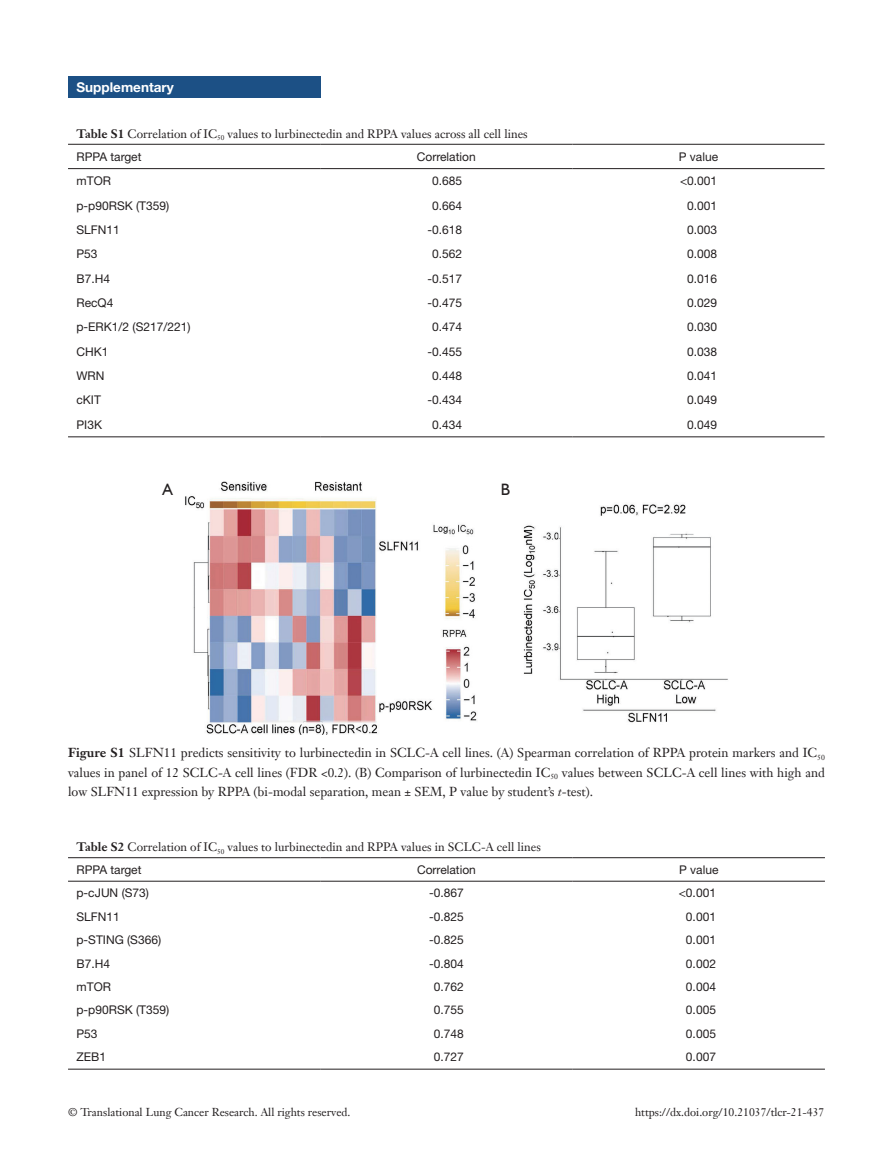
<style>
.page{position:relative;width:893px;height:1170px;background:#fff}
.page>*{position:absolute;margin:0;border:0;box-sizing:border-box;transform-origin:0 0}
.t1{font:16.5px "Humanist 521 BT";color:#231f20}
.t2{font:700 13.5px "Helvetica Neue LT Pro";color:#fff}
.t3{font:12.75px/19.5px "Janson Text LT";color:#231f20;text-align:justify}
.t4{font:12px "Helvetica Neue LT Pro";color:#231f20}
.t5{font:12px "Janson Text LT";color:#231f20}
.t6{font:11.25px "Janson Text LT";color:#231f20}
.s1{font-weight:700}
.s2{font-style:italic}
</style>
<div class="page">
<div style="left:68px;top:77px;width:252px;height:21px;background:#1c5085"></div>
<hr style="left:68px;top:144px;width:252px;height:1px;background:#231f20">
<hr style="left:320px;top:144px;width:252px;height:1px;background:#231f20">
<hr style="left:572px;top:144px;width:253px;height:1px;background:#231f20">
<hr style="left:68px;top:168px;width:252px;height:1px;background:#231f20">
<hr style="left:320px;top:168px;width:252px;height:1px;background:#231f20">
<hr style="left:572px;top:168px;width:253px;height:1px;background:#231f20">
<hr style="left:68px;top:436px;width:252px;height:1px;background:#231f20">
<hr style="left:320px;top:436px;width:252px;height:1px;background:#231f20">
<hr style="left:572px;top:436px;width:253px;height:1px;background:#231f20">
<img style="left:185px;top:481px;width:543px;height:254px">
<div style="left:497px;top:481px;width:17px;height:17px;background:#fff"></div>
<hr style="left:68px;top:857px;width:252px;height:1px;background:#231f20">
<hr style="left:320px;top:857px;width:253px;height:1px;background:#231f20">
<hr style="left:573px;top:857px;width:252px;height:1px;background:#231f20">
<hr style="left:68px;top:880px;width:252px;height:1px;background:#231f20">
<hr style="left:320px;top:880px;width:253px;height:1px;background:#231f20">
<hr style="left:573px;top:880px;width:252px;height:1px;background:#231f20">
<hr style="left:68px;top:1068px;width:252px;height:1px;background:#231f20">
<hr style="left:320px;top:1068px;width:253px;height:1px;background:#231f20">
<hr style="left:573px;top:1068px;width:252px;height:1px;background:#231f20">
<p class="t2" style="left:77px;top:79px;width:99px">Supplementary</p>
<p class="t5" style="left:77px;top:126px;width:453px"><span class="s1">Table S1</span> Correlation of IC<sub>50</sub> values to lurbinectedin and RPPA values across all cell lines</p>
<p class="t4" style="left:77px;top:149px;width:66px">RPPA target</p>
<p class="t4" style="left:417px;top:149px;width:60px">Correlation</p>
<p class="t4" style="left:679px;top:149px;width:41px">P value</p>
<p class="t4" style="left:77px;top:173px;width:36px">mTOR</p>
<p class="t4" style="left:432px;top:173px;width:32px">0.685</p>
<p class="t4" style="left:680px;top:173px;width:39px">&lt;0.001</p>
<p class="t4" style="left:77px;top:198px;width:94px">p-p90RSK (T359)</p>
<p class="t4" style="left:432px;top:198px;width:32px">0.664</p>
<p class="t4" style="left:687px;top:198px;width:32px">0.001</p>
<p class="t4" style="left:77px;top:222px;width:45px">SLFN11</p>
<p class="t4" style="left:427px;top:222px;width:36px">-0.618</p>
<p class="t4" style="left:687px;top:222px;width:32px">0.003</p>
<p class="t4" style="left:77px;top:246px;width:23px">P53</p>
<p class="t4" style="left:432px;top:246px;width:32px">0.562</p>
<p class="t4" style="left:687px;top:246px;width:32px">0.008</p>
<p class="t4" style="left:77px;top:271px;width:35px">B7.H4</p>
<p class="t4" style="left:427px;top:271px;width:36px">-0.517</p>
<p class="t4" style="left:687px;top:271px;width:32px">0.016</p>
<p class="t4" style="left:77px;top:295px;width:38px">RecQ4</p>
<p class="t4" style="left:427px;top:295px;width:36px">-0.475</p>
<p class="t4" style="left:687px;top:295px;width:32px">0.029</p>
<p class="t4" style="left:77px;top:319px;width:116px">p-ERK1/2 (S217/221)</p>
<p class="t4" style="left:432px;top:319px;width:32px">0.474</p>
<p class="t4" style="left:687px;top:319px;width:32px">0.030</p>
<p class="t4" style="left:77px;top:344px;width:34px">CHK1</p>
<p class="t4" style="left:427px;top:344px;width:36px">-0.455</p>
<p class="t4" style="left:687px;top:344px;width:32px">0.038</p>
<p class="t4" style="left:77px;top:368px;width:29px">WRN</p>
<p class="t4" style="left:432px;top:368px;width:32px">0.448</p>
<p class="t4" style="left:687px;top:368px;width:32px">0.041</p>
<p class="t4" style="left:77px;top:392px;width:26px">cKIT</p>
<p class="t4" style="left:427px;top:392px;width:36px">-0.434</p>
<p class="t4" style="left:687px;top:392px;width:32px">0.049</p>
<p class="t4" style="left:77px;top:417px;width:27px">PI3K</p>
<p class="t4" style="left:432px;top:417px;width:32px">0.434</p>
<p class="t4" style="left:687px;top:417px;width:32px">0.049</p>
<p class="t1" style="left:162px;top:479px;width:12px">A</p>
<p class="t1" style="left:501px;top:479px;width:11px">B</p>
<p class="t3" style="left:68px;top:743px;width:758px"><span class="s1">Figure S1</span> SLFN11 predicts sensitivity to lurbinectedin in SCLC-A cell lines. (A) Spearman correlation of RPPA protein markers and IC<sub>50 </sub>values in panel of 12 SCLC-A cell lines (FDR &lt;0.2). (B) Comparison of lurbinectedin IC<sub>50</sub> values between SCLC-A cell lines with high and low SLFN11 expression by RPPA (bi-modal separation, mean ± SEM, P value by student’s <span class="s2">t</span>-test).</p>
<p class="t5" style="left:77px;top:839px;width:466px"><span class="s1">Table S2</span> Correlation of IC<sub>50</sub> values to lurbinectedin and RPPA values in SCLC-A cell lines</p>
<p class="t4" style="left:77px;top:861px;width:66px">RPPA target</p>
<p class="t4" style="left:417px;top:861px;width:60px">Correlation</p>
<p class="t4" style="left:679px;top:861px;width:41px">P value</p>
<p class="t4" style="left:77px;top:885px;width:74px">p-cJUN (S73)</p>
<p class="t4" style="left:429px;top:885px;width:36px">-0.867</p>
<p class="t4" style="left:679px;top:885px;width:39px">&lt;0.001</p>
<p class="t4" style="left:77px;top:908px;width:45px">SLFN11</p>
<p class="t4" style="left:429px;top:908px;width:36px">-0.825</p>
<p class="t4" style="left:686px;top:908px;width:32px">0.001</p>
<p class="t4" style="left:77px;top:932px;width:86px">p-STING (S366)</p>
<p class="t4" style="left:429px;top:932px;width:36px">-0.825</p>
<p class="t4" style="left:686px;top:932px;width:32px">0.001</p>
<p class="t4" style="left:77px;top:955px;width:35px">B7.H4</p>
<p class="t4" style="left:429px;top:955px;width:36px">-0.804</p>
<p class="t4" style="left:686px;top:955px;width:32px">0.002</p>
<p class="t4" style="left:77px;top:979px;width:36px">mTOR</p>
<p class="t4" style="left:434px;top:979px;width:32px">0.762</p>
<p class="t4" style="left:686px;top:979px;width:32px">0.004</p>
<p class="t4" style="left:77px;top:1002px;width:94px">p-p90RSK (T359)</p>
<p class="t4" style="left:434px;top:1002px;width:32px">0.755</p>
<p class="t4" style="left:686px;top:1002px;width:32px">0.005</p>
<p class="t4" style="left:77px;top:1026px;width:23px">P53</p>
<p class="t4" style="left:434px;top:1026px;width:32px">0.748</p>
<p class="t4" style="left:686px;top:1026px;width:32px">0.005</p>
<p class="t4" style="left:77px;top:1049px;width:31px">ZEB1</p>
<p class="t4" style="left:434px;top:1049px;width:32px">0.727</p>
<p class="t4" style="left:686px;top:1049px;width:32px">0.007</p>
<p class="t6" style="left:68px;top:1104px;width:284px">© Translational Lung Cancer Research. All rights reserved.</p>
<p class="t6" style="left:635px;top:1104px;width:191px">https://dx.doi.org/10.21037/tlcr-21-437</p>
</div>
